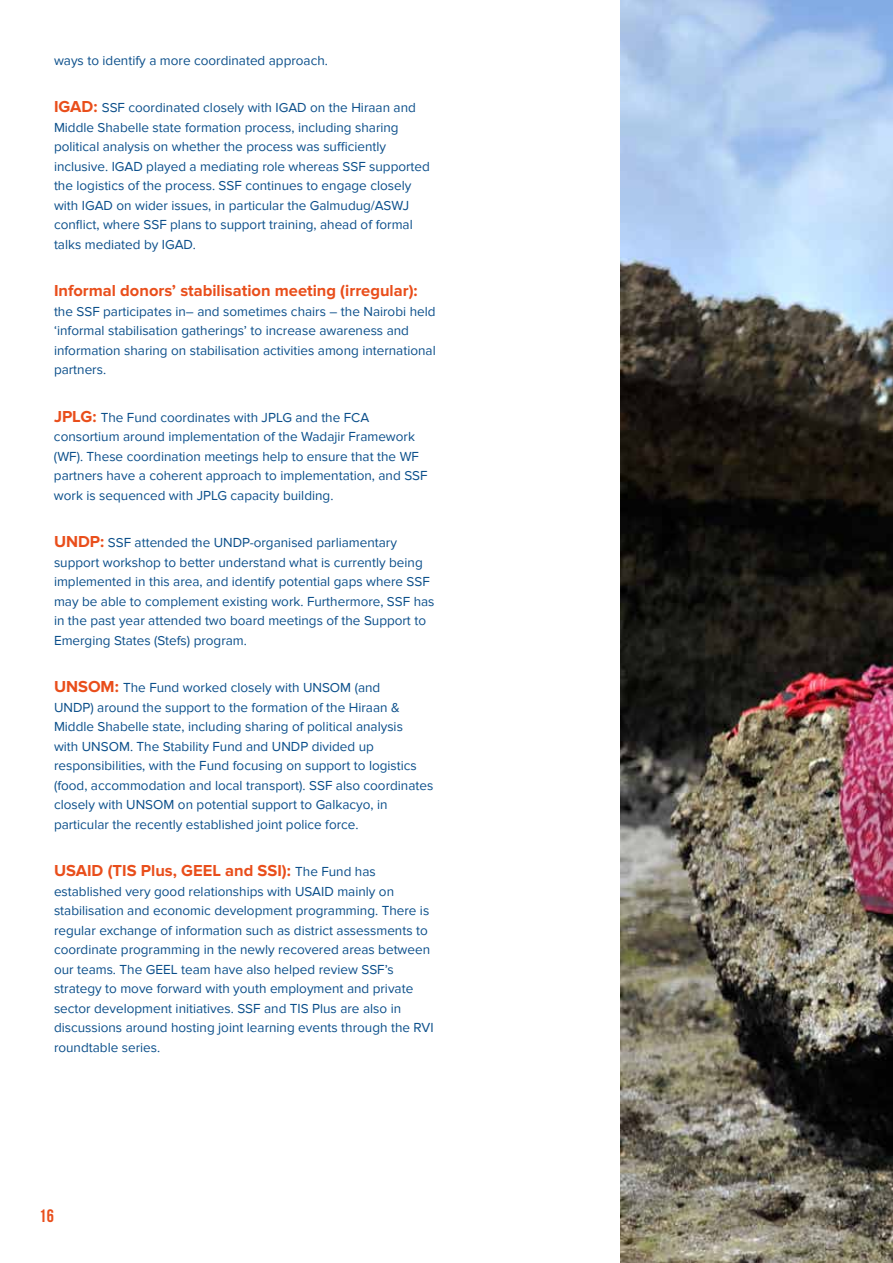
<style>
.page{position:relative;width:893px;height:1263px;background:#fff}
.page>*{position:absolute;margin:0;border:0;box-sizing:border-box;transform-origin:0 0}
.t1{font:700 18px "Bebas Neue";color:#e94e1b}
.t2{font:700 16.5px "Proxima Nova";color:#e94e1b}
.t3{font:13.5px/19.5px "Proxima Nova";color:#0a4e8a}
.s1{font-weight:700;font-size:16.5px;color:#e94e1b}
.s2{font-weight:400;font-size:13.5px;color:#0a4e8a}
</style>
<div class="page">
<img style="left:621px;top:0;width:272px;height:1263px">
<p class="t3" style="left:54px;top:51px;width:275px">ways to identify a more coordinated approach.</p>
<p class="t3" style="left:54px;top:98px;width:377px"><span class="s1">IGAD:</span> SSF coordinated closely with IGAD on the Hiraan and Middle Shabelle state formation process, including sharing political analysis on whether the process was sufficiently inclusive. IGAD played a mediating role whereas SSF supported the logistics of the process. SSF continues to engage closely with IGAD on wider issues, in particular the Galmudug/ASWJ conflict, where SSF plans to support training, ahead of formal talks mediated by IGAD.</p>
<p class="t2" style="left:54px;top:281px;width:365px">Informal donors’ stabilisation meeting (irregular):</p>
<p class="t3" style="left:54px;top:302px;width:383px">the SSF participates in– and sometimes chairs – the Nairobi held ‘informal stabilisation gatherings’ to increase awareness and information sharing on stabilisation activities among international partners.</p>
<p class="t3" style="left:54px;top:408px;width:375px"><span class="s1">JPLG:</span> The Fund coordinates with JPLG and the FCA consortium around implementation of the Wadajir Framework (WF). These coordination meetings help to ensure that the WF partners have a coherent approach to implementation, and SSF work is sequenced with JPLG capacity building.</p>
<p class="t3" style="left:54px;top:533px;width:382px"><span class="s1">UNDP:</span> SSF attended the UNDP-organised parliamentary support workshop to better understand what is currently being implemented in this area, and identify potential gaps where SSF may be able to complement existing work. Furthermore, SSF has in the past year attended two board meetings of the Support to Emerging States (Stefs) program.</p>
<p class="t3" style="left:54px;top:678px;width:381px"><span class="s1">UNSOM:</span> The Fund worked closely with UNSOM (and<br>UNDP) around the support to the formation of the Hiraan &amp; Middle Shabelle state, including sharing of political analysis<br>with UNSOM. The Stability Fund and UNDP divided up responsibilities, with the Fund focusing on support to logistics (food, accommodation and local transport). SSF also coordinates closely with UNSOM on potential support to Galkacyo, in particular the recently established joint police force.</p>
<p class="t2" style="left:54px;top:861px;width:323px">USAID (TIS Plus, GEEL and SSI): <span class="s2">The Fund has</span></p>
<p class="t3" style="left:54px;top:882px;width:381px">established very good relationships with USAID mainly on stabilisation and economic development programming. There is regular exchange of information such as district assessments to coordinate programming in the newly recovered areas between our teams. The GEEL team have also helped review SSF’s strategy to move forward with youth employment and private sector development initiatives. SSF and TIS Plus are also in discussions around hosting joint learning events through the RVI roundtable series.</p>
<h1 class="t1" style="left:39px;top:1206px;width:16px">16</h1>
</div>
